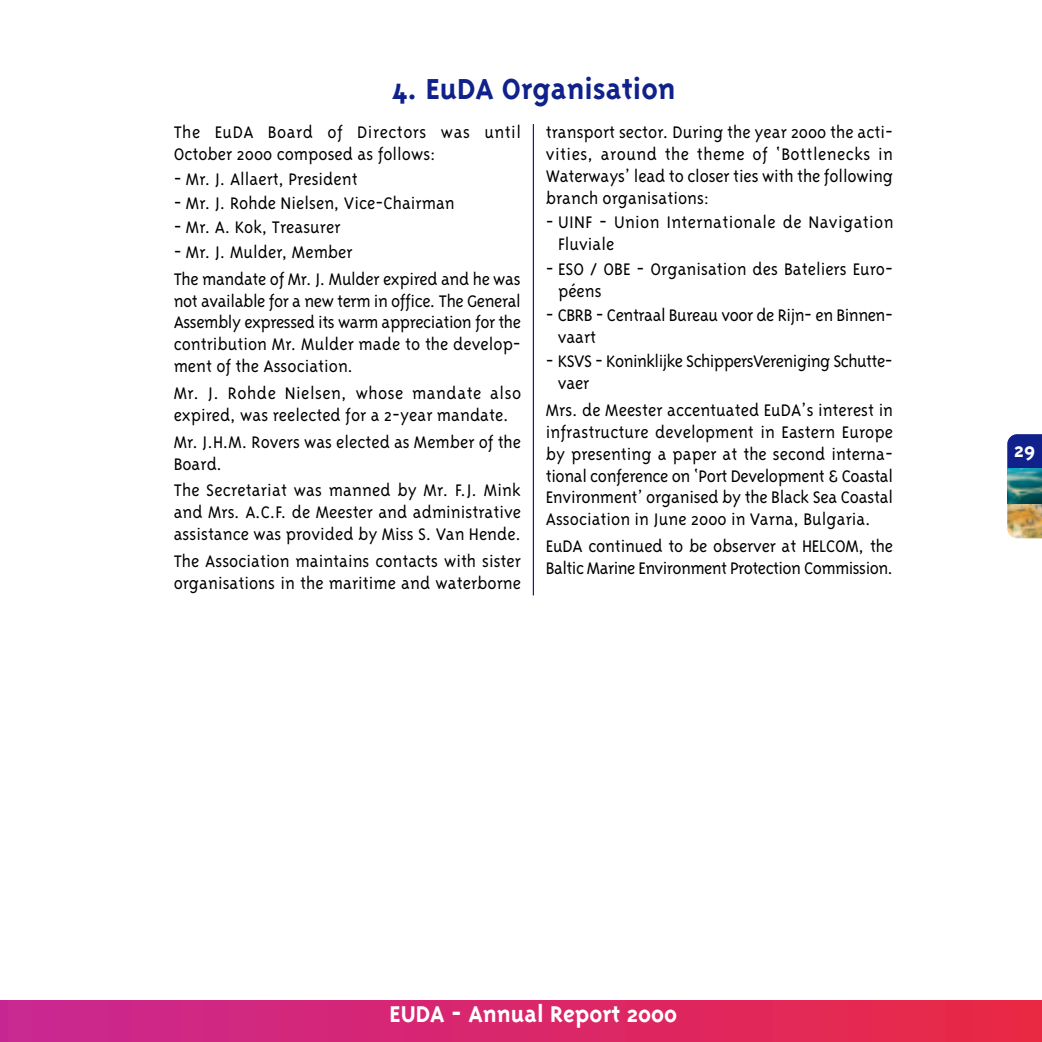
<style>
.page{position:relative;width:1042px;height:1042px;background:#fff}
.page>*{position:absolute;margin:0;border:0;box-sizing:border-box;transform-origin:0 0}
.t1{font:700 33.25px "Triplex";color:#10218b}
.t2{font:700 26.25px "Triplex";color:#fff}
.t3{font:700 22.75px "Triplex";color:#fff}
.t4{font:300 19.25px/21.9px "Triplex";color:#000}
.t5{font:300 19.25px/21.9px "Triplex";letter-spacing:-.03em;color:#000}
.t6{font:300 19.25px/21.9px "Triplex";letter-spacing:.025em;color:#000}
.t7{font:300 19.25px/26.8px "Triplex";letter-spacing:-.02em;color:#000}
.t8{font:300 19.25px/21.9px "Triplex";letter-spacing:-.025em;color:#000}
</style>
<div class="page">
<div style="left:0;top:1000px;width:1042px;height:42px;background:linear-gradient(to right,#c92793,#ea2843)"></div>
<img style="left:1007px;top:504px;width:35px;height:34px">
<hr style="left:533px;top:124px;width:1px;height:471px;background:#10218b">
<svg style="left:1007px;top:434px;width:35px;height:35px"></svg>
<img style="left:1007px;top:469px;width:35px;height:35px">
<h1 class="t1" style="left:391px;top:68px;width:286px">4. EuDA Organisation</h1>
<p class="t6" style="left:174px;top:121px;width:349px">The EuDA Board of Directors was until<br>October 2000 composed as follows:</p>
<p class="t4" style="left:174px;top:167px;width:186px">- Mr. J. Allaert, President</p>
<p class="t4" style="left:174px;top:191px;width:283px">- Mr. J. Rohde Nielsen, Vice-Chairman</p>
<p class="t4" style="left:174px;top:216px;width:168px">- Mr. A. Kok, Treasurer</p>
<p class="t7" style="left:174px;top:238px;width:349px">- Mr. J. Mulder, Member<br>The mandate of Mr. J. Mulder expired and he was</p>
<p class="t4" style="left:174px;top:289px;width:349px;text-align:justify">not available for a new term in office. The General Assembly expressed its warm appreciation for the contribution Mr. Mulder made to the develop&shy;ment of the Association.</p>
<p class="t4" style="left:174px;top:381px;width:349px">Mr. J. Rohde Nielsen, whose mandate also expired, was reelected for a 2-year mandate.</p>
<p class="t4" style="left:174px;top:430px;width:349px">Mr. J.H.M. Rovers was elected as Member of the<br>Board.</p>
<p class="t4" style="left:174px;top:479px;width:349px;text-align:justify">The Secretariat was manned by Mr. F.J. Mink and Mrs. A.C.F. de Meester and administrative assistance was provided by Miss S. Van Hende.</p>
<p class="t4" style="left:174px;top:549px;width:349px">The Association maintains contacts with sister organisations in the maritime and waterborne</p>
<p class="t4" style="left:546px;top:121px;width:349px;text-align:justify">transport sector. During the year 2000 the acti&shy;vities, around the theme of ‘Bottlenecks in Waterways’ lead to closer ties with the following branch organisations:</p>
<p class="t4" style="left:558px;top:211px;width:337px;text-indent:-12px">- UINF - Union Internationale de Navigation<br>Fluviale</p>
<p class="t4" style="left:558px;top:257px;width:337px;text-indent:-12px">- ESO / OBE - Organisation des Bateliers Euro&shy;péens</p>
<p class="t8" style="left:558px;top:303px;width:337px;text-indent:-12px">- CBRB - Centraal Bureau voor de Rijn- en Binnen&shy;vaart</p>
<p class="t5" style="left:558px;top:350px;width:336px;text-indent:-12px">- KSVS - Koninklijke SchippersVereniging Schutte&shy;vaer</p>
<p class="t4" style="left:546px;top:398px;width:349px;text-align:justify">Mrs. de Meester accentuated EuDA’s interest in infrastructure development in Eastern Europe by presenting a paper at the second interna&shy;tional conference on ‘Port Development &amp; Coastal Environment’ organised by the Black Sea Coastal Association in June 2000 in Varna, Bulgaria.</p>
<p class="t5" style="left:546px;top:534px;width:349px">EuDA continued to be observer at HELCOM, the<br>Baltic Marine Environment Protection Commission.</p>
<p class="t3" style="left:1014px;top:436px;width:23px">29</p>
<h2 class="t2" style="left:389px;top:998px;width:289px">EUDA - Annual Report 2000</h2>
</div>
